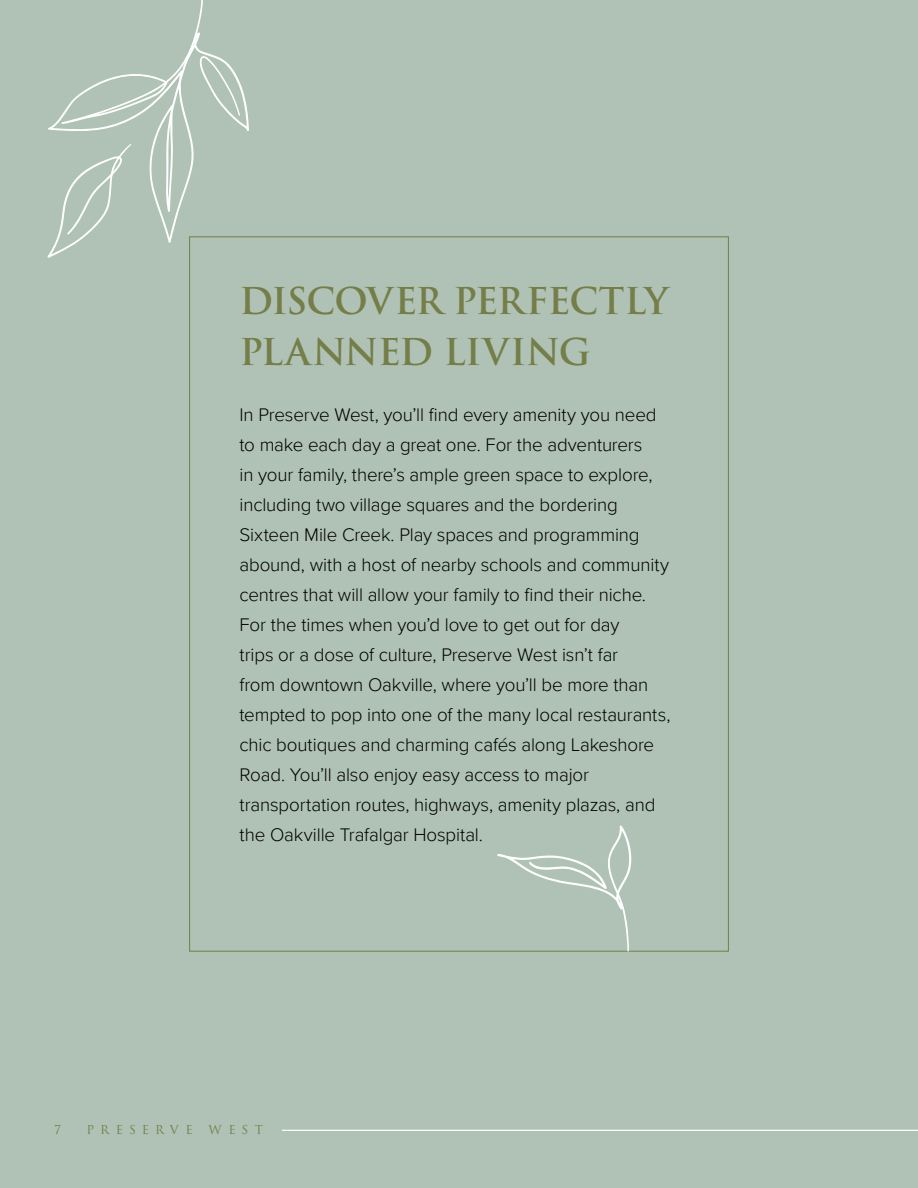
<style>
.page{position:relative;width:918px;height:1188px;background:#afc2b5}
.page>*{position:absolute;margin:0;border:0;box-sizing:border-box;transform-origin:0 0}
.t1{font:700 36px/51px "Trajan Pro";letter-spacing:-.025em;color:#757e48}
.t2{font:300 18.75px/30px "Proxima Nova";letter-spacing:-.01em;color:#000}
.t3{font:12px "Trajan Pro";letter-spacing:.495em;color:#757e48}
</style>
<div class="page">
<svg style="left:48px;top:0;width:201px;height:243px"></svg>
<svg style="left:47px;top:144px;width:85px;height:114px"></svg>
<svg style="left:283px;top:1129px;width:635px;height:2px"></svg>
<svg style="left:497px;top:825px;width:135px;height:127px"></svg>
<h1 class="t1" style="left:239px;top:276px;width:431px">DISCOVER PERFECTLY<br>PLANNED LIVING</h1>
<p class="t2" style="left:239px;top:399px;width:433px">In Preserve West, you’ll find every amenity you need to make each day a great one. For the adventurers<br>in your family, there’s ample green space to explore, including two village squares and the bordering Sixteen Mile Creek. Play spaces and programming abound, with a host of nearby schools and community centres that will allow your family to find their niche.<br>For the times when you’d love to get out for day<br>trips or a dose of culture, Preserve West isn’t far<br>from downtown Oakville, where you’ll be more than tempted to pop into one of the many local restaurants, chic boutiques and charming cafés along Lakeshore Road. You’ll also enjoy easy access to major transportation routes, highways, amenity plazas, and the Oakville Trafalgar Hospital.</p>
<p class="t3" style="left:54px;top:1122px;width:8px">7</p>
<p class="t3" style="left:87px;top:1122px;width:108px">PRESERVE</p>
<p class="t3" style="left:209px;top:1122px;width:56px">WEST</p>
</div>
